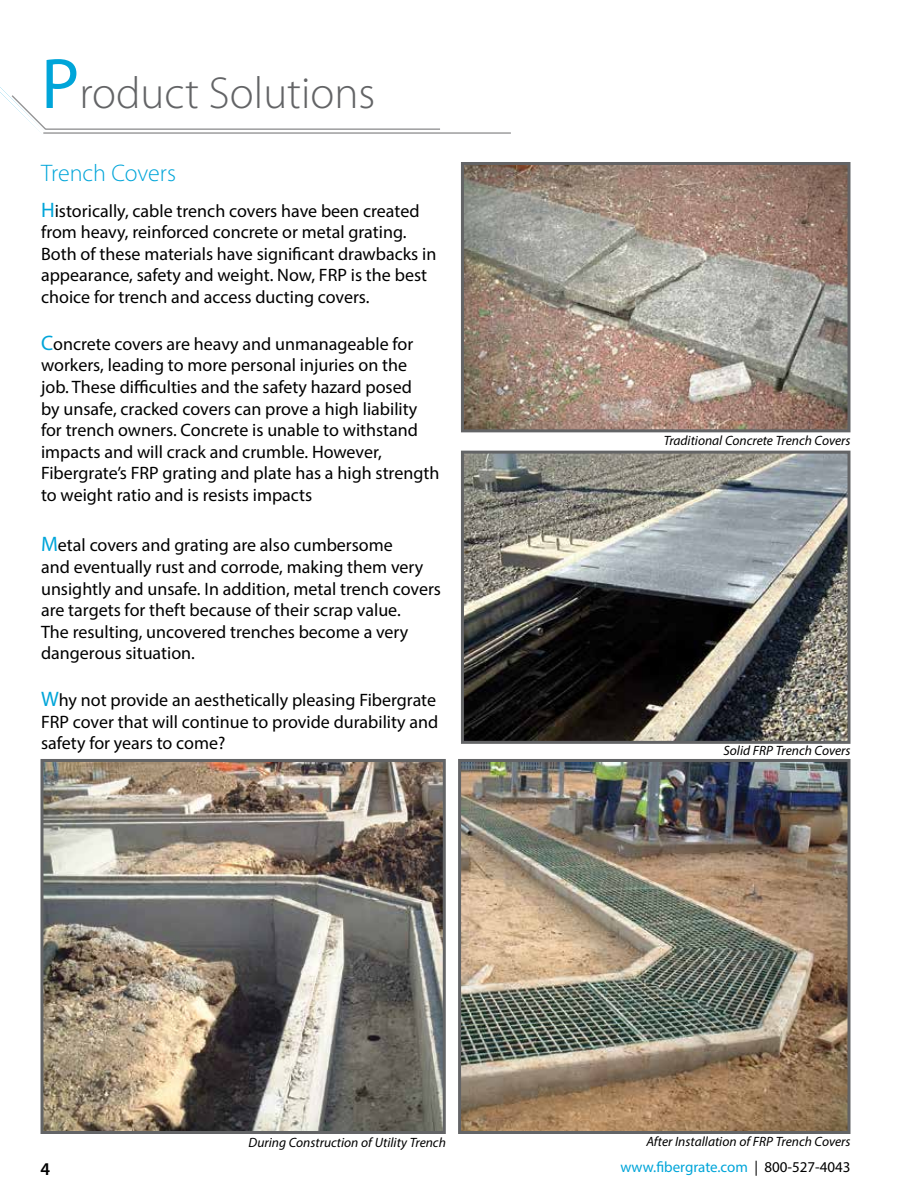
<style>
.page{position:relative;width:918px;height:1188px;background:#fff}
.page>*{position:absolute;margin:0;border:0;box-sizing:border-box;transform-origin:0 0}
.t1{font:300 45px "Myriad Pro";color:#636466}
.t2{font:300 24px "Myriad Pro";letter-spacing:-.005em;color:#00a5d9}
.t3{font:18px/21.6px "Myriad Pro";color:#000}
.t4{font:600 18px "Myriad Pro";color:#000}
.t5{font:15px "Myriad Pro";color:#00a5d9}
.t6{font:italic 13.5px "Myriad Pro";color:#000}
.s1{font-weight:400;font-size:72px;color:#00a5d9}
.s2{font-size:21px;color:#00a5d9}
.s3{color:#000}
</style>
<div class="page">
<hr style="left:43px;top:132px;width:468px;height:2px;background:#949495">
<hr style="left:45px;top:128px;width:395px;height:2px;background:#949495">
<svg style="left:0;top:87px;width:49px;height:47px"></svg>
<img style="left:465px;top:166px;width:381px;height:262px">
<div style="left:461px;top:162px;width:389px;height:270px;border:3px solid #636466"></div>
<img style="left:44px;top:763px;width:398px;height:367px">
<div style="left:40px;top:759px;width:406px;height:375px;border:3px solid #636466"></div>
<img style="left:462px;top:763px;width:384px;height:367px">
<div style="left:458px;top:759px;width:392px;height:375px;border:3px solid #636466"></div>
<img style="left:465px;top:455px;width:381px;height:285px">
<div style="left:461px;top:451px;width:389px;height:293px;border:3px solid #636466"></div>
<h1 class="t1" style="left:41px;top:66px;width:336px"><span class="s1">P</span>roduct Solutions</h1>
<h2 class="t2" style="left:41px;top:159px;width:136px">Trench Covers</h2>
<p class="t3" style="left:41px;top:199px;width:397px"><span class="s2">H</span>istorically, cable trench covers have been created from heavy, reinforced concrete or metal grating.<br>Both of these materials have significant drawbacks in appearance, safety and weight. Now, FRP is the best choice for trench and access ducting covers.</p>
<p class="t3" style="left:41px;top:333px;width:400px"><span class="s2">C</span>oncrete covers are heavy and unmanageable for workers, leading to more personal injuries on the job. These difficulties and the safety hazard posed<br>by unsafe, cracked covers can prove a high liability for trench owners. Concrete is unable to withstand impacts and will crack and crumble. However, Fibergrate’s FRP grating and plate has a high strength to weight ratio and is resists impacts</p>
<p class="t3" style="left:41px;top:534px;width:401px"><span class="s2">M</span>etal covers and grating are also cumbersome<br>and eventually rust and corrode, making them very unsightly and unsafe. In addition, metal trench covers are targets for theft because of their scrap value.<br>The resulting, uncovered trenches become a very dangerous situation.</p>
<p class="t3" style="left:41px;top:689px;width:399px"><span class="s2">W</span>hy not provide an aesthetically pleasing Fibergrate<br>FRP cover that will continue to provide durability and safety for years to come?</p>
<p class="t6" style="left:249px;top:1134px;width:199px">During Construction of Utility Trench</p>
<p class="t6" style="left:664px;top:432px;width:188px">Traditional Concrete Trench Covers</p>
<p class="t6" style="left:723px;top:742px;width:129px">Solid FRP Trench Covers</p>
<p class="t6" style="left:646px;top:1133px;width:206px">After Installation of FRP Trench Covers</p>
<p class="t4" style="left:40px;top:1157px;width:11px">4</p>
<p class="t5" style="left:620px;top:1158px;width:232px">www.fibergrate.com <span class="s3">| 800-527-4043</span></p>
</div>
